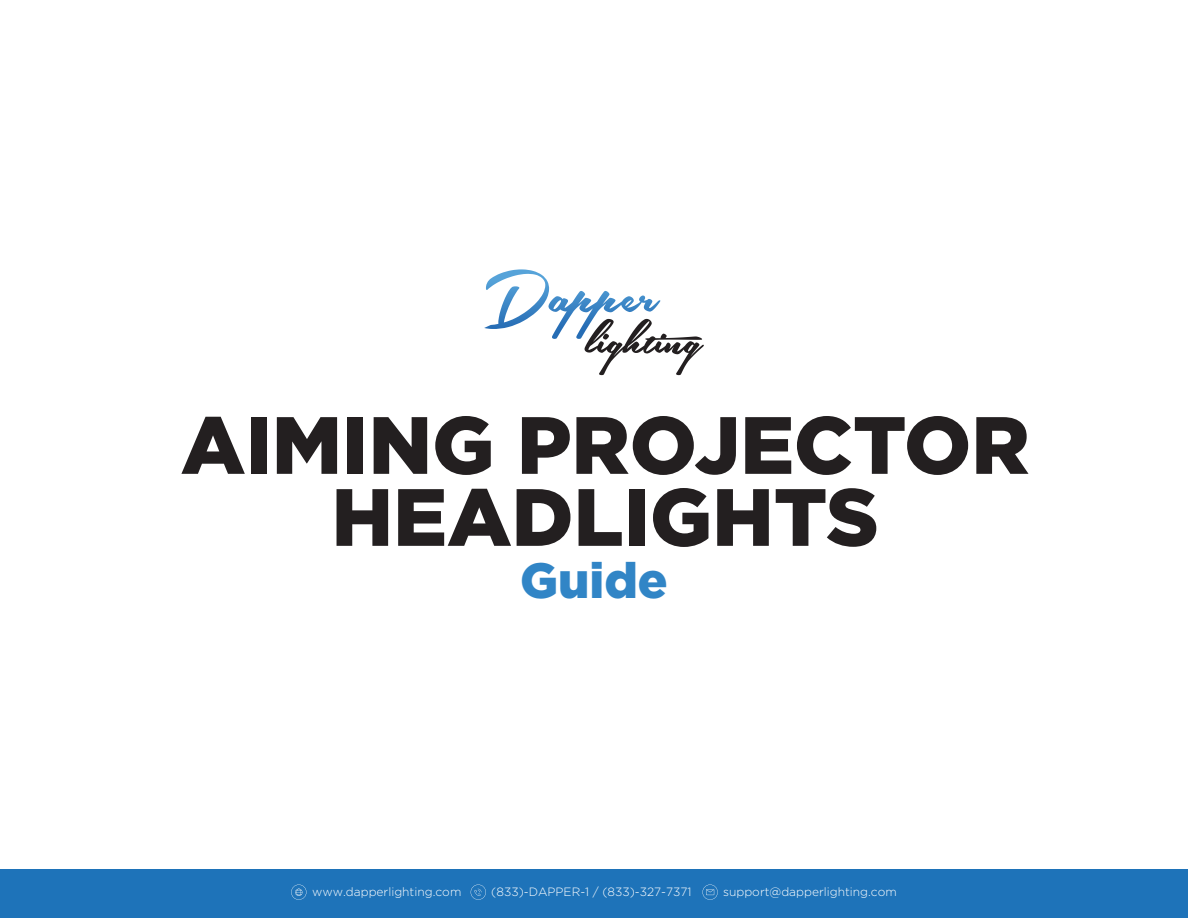
<style>
.page{position:relative;width:1188px;height:918px;background:#fff}
.page>*{position:absolute;margin:0;border:0;box-sizing:border-box;transform-origin:0 0}
.t1{font:900 81px/72px "Gotham";color:#231f20;text-align:center}
.t2{font:900 49.5px "Gotham";color:#3185c6}
.t3{font:300 12px "Gotham";color:#fff}
</style>
<div class="page">
<svg style="left:484px;top:269px;width:220px;height:106px"></svg>
<div style="left:0;top:870px;width:1188px;height:48px;background:#1e73b9"></div>
<svg style="left:471px;top:885px;width:15px;height:15px"></svg>
<svg style="left:702px;top:885px;width:16px;height:15px"></svg>
<svg style="left:291px;top:885px;width:15px;height:15px"></svg>
<h1 class="t1" style="left:181px;top:407px;width:850px">AIMING PROJECTOR<br>HEADLIGHTS</h1>
<h2 class="t2" style="left:520px;top:551px;width:149px">Guide</h2>
<p class="t3" style="left:312px;top:885px;width:151px">www.dapperlighting.com</p>
<p class="t3" style="left:491px;top:885px;width:202px">(833)-DAPPER-1 / (833)-327-7371</p>
<p class="t3" style="left:723px;top:885px;width:175px">support@dapperlighting.com</p>
</div>
